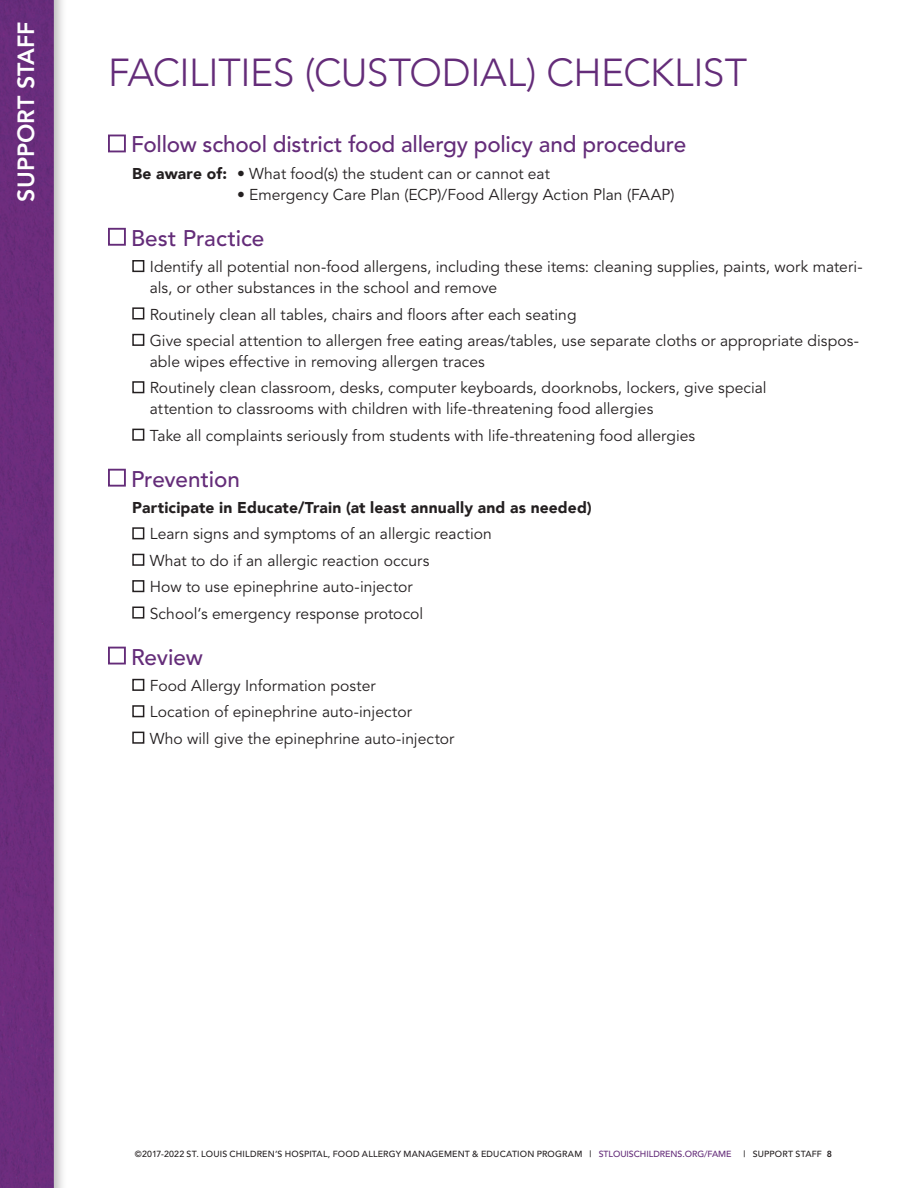
<style>
.page{position:relative;width:918px;height:1188px;background:#fff}
.page>*{position:absolute;margin:0;border:0;box-sizing:border-box;transform-origin:0 0}
.body_header{font:300 39px "Avenir";letter-spacing:-.015em;color:#642c79}
.t1{font:800 23.25px "Avenir";color:#fff}
.sub-head{font:500 22.5px "Avenir";letter-spacing:-.01em;color:#642c79}
.checklist_level_2{font:15.6px/21px "Avenir";letter-spacing:.005em;color:#231f20}
.checklist_level_2-2{font:900 15.6px "Avenir";letter-spacing:.01em;color:#231f20}
.t2{font:500 8.85px "Avenir";letter-spacing:.015em;color:#231f20}
.s1{font-weight:900}
.s2{color:#642c79}
.s3{font-weight:800}
</style>
<div class="page">
<div style="left:0;top:0;width:67px;height:1188px;background:#231f20;opacity:.3"></div>
<div style="left:0;top:0;width:54px;height:1188px;background:#6c2c7d"></div>
<div style="left:108px;top:135px;width:18px;height:17px;border:2px solid #642c79"></div>
<div style="left:108px;top:228px;width:18px;height:18px;border:2px solid #642c79"></div>
<div style="left:132px;top:260px;width:12px;height:12px;border:2px solid #231f20"></div>
<div style="left:132px;top:307px;width:12px;height:13px;border:2px solid #231f20"></div>
<div style="left:132px;top:334px;width:12px;height:12px;border:2px solid #231f20"></div>
<div style="left:132px;top:381px;width:12px;height:12px;border:2px solid #231f20"></div>
<div style="left:132px;top:429px;width:12px;height:12px;border:2px solid #231f20"></div>
<div style="left:108px;top:469px;width:18px;height:18px;border:2px solid #642c79"></div>
<div style="left:132px;top:527px;width:12px;height:12px;border:2px solid #231f20"></div>
<div style="left:132px;top:554px;width:12px;height:12px;border:2px solid #231f20"></div>
<div style="left:132px;top:580px;width:12px;height:12px;border:2px solid #231f20"></div>
<div style="left:132px;top:607px;width:12px;height:12px;border:2px solid #231f20"></div>
<div style="left:108px;top:647px;width:18px;height:17px;border:2px solid #642c79"></div>
<div style="left:132px;top:679px;width:12px;height:12px;border:2px solid #231f20"></div>
<div style="left:132px;top:705px;width:12px;height:12px;border:2px solid #231f20"></div>
<div style="left:132px;top:732px;width:12px;height:12px;border:2px solid #231f20"></div>
<h2 class="t1" style="left:12px;top:202px;width:182px;rotate:-90deg">SUPPORT STAFF</h2>
<p class="body_header" style="left:108px;top:49px;width:641px">FACILITIES (CUSTODIAL) CHECKLIST</p>
<p class="sub-head" style="left:131px;top:132px;width:557px">Follow school district food allergy policy and procedure</p>
<p class="checklist_level_2" style="left:132px;top:163px;width:419px"><span class="s1">Be aware of:</span> • What food(s) the student can or cannot eat</p>
<p class="checklist_level_2" style="left:237px;top:184px;width:439px">• Emergency Care Plan (ECP)/Food Allergy Action Plan (FAAP)</p>
<p class="sub-head" style="left:131px;top:225px;width:135px">Best Practice</p>
<p class="checklist_level_2" style="left:150px;top:257px;width:714px">Identify all potential non-food allergens, including these items: cleaning supplies, paints, work materi&shy;als, or other substances in the school and remove</p>
<p class="checklist_level_2" style="left:150px;top:304px;width:428px">Routinely clean all tables, chairs and floors after each seating</p>
<p class="checklist_level_2" style="left:150px;top:330px;width:711px">Give special attention to allergen free eating areas/tables, use separate cloths or appropriate dispos&shy;able wipes effective in removing allergen traces</p>
<p class="checklist_level_2" style="left:150px;top:378px;width:618px">Routinely clean classroom, desks, computer keyboards, doorknobs, lockers, give special attention to classrooms with children with life-threatening food allergies</p>
<p class="checklist_level_2" style="left:150px;top:425px;width:547px">Take all complaints seriously from students with life-threatening food allergies</p>
<p class="sub-head" style="left:131px;top:466px;width:110px">Prevention</p>
<p class="checklist_level_2-2" style="left:132px;top:494px;width:461px">Participate in Educate/Train (at least annually and as needed)</p>
<p class="checklist_level_2" style="left:150px;top:524px;width:344px">Learn signs and symptoms of an allergic reaction</p>
<p class="checklist_level_2" style="left:150px;top:550px;width:281px">What to do if an allergic reaction occurs</p>
<p class="checklist_level_2" style="left:150px;top:577px;width:265px">How to use epinephrine auto-injector</p>
<p class="checklist_level_2" style="left:150px;top:603px;width:275px">School‘s emergency response protocol</p>
<p class="sub-head" style="left:131px;top:644px;width:73px">Review</p>
<p class="checklist_level_2" style="left:150px;top:675px;width:227px">Food Allergy Information poster</p>
<p class="checklist_level_2" style="left:150px;top:702px;width:264px">Location of epinephrine auto-injector</p>
<p class="checklist_level_2" style="left:150px;top:728px;width:306px">Who will give the epinephrine auto-injector</p>
<p class="t2" style="left:135px;top:1149px;width:598px">©2017-2022 ST. LOUIS CHILDREN’S HOSPITAL, FOOD ALLERGY MANAGEMENT &amp; EDUCATION PROGRAM | <span class="s2">STLOUISCHILDRENS.ORG/FAME</span></p>
<p class="t2" style="left:744px;top:1149px;width:90px">| SUPPORT STAFF <span class="s3">8</span></p>
</div>
